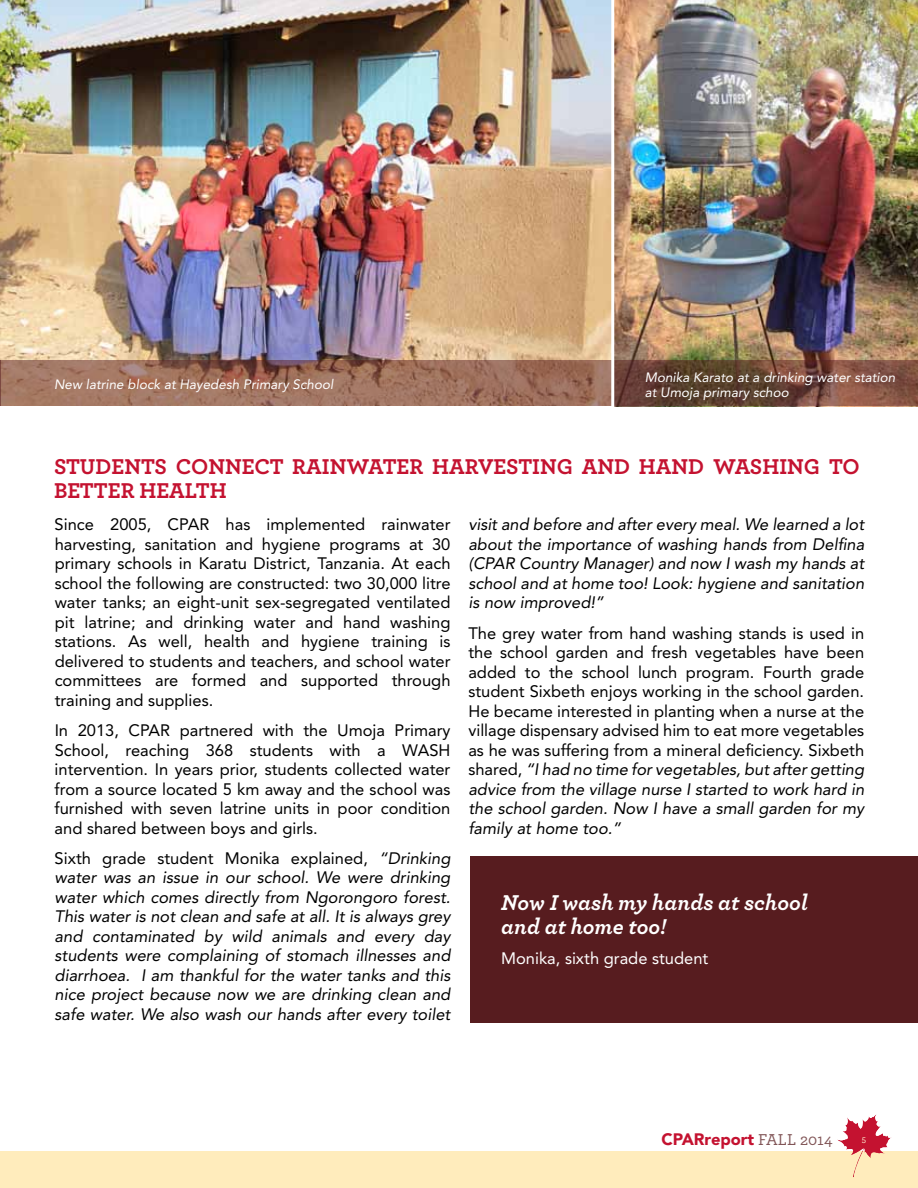
<style>
.page{position:relative;width:918px;height:1188px;background:#fff}
.page>*{position:absolute;margin:0;border:0;box-sizing:border-box;transform-origin:0 0}
.t1{font:700 22.5px/24px "Archer";color:#c41230}
.t2{font:italic 700 22.5px/24px "Archer";color:#fff}
.t3{font:16.5px/19.5px "Avenir";color:#000;text-align:justify}
.t4{font:italic 16.5px/19.5px "Avenir";color:#000;text-align:justify}
.t5{font:16.5px "Avenir";color:#fff}
.t6{font:900 16.5px "Avenir";color:#c41230}
.t7{font:italic 13.5px/15px "Avenir";color:#fff}
.t8{font:500 9px "Archer";color:#fff2d4}
.s1{font-style:normal}
.s2{font-style:italic}
.s3{font-family:"Archer";font-weight:500;color:#815557}
</style>
<div class="page">
<div style="left:0;top:1151px;width:918px;height:37px;background:#ffecbc"></div>
<img style="left:0;top:0;width:611px;height:361px">
<svg style="left:837px;top:1114px;width:55px;height:63px"></svg>
<img style="left:614px;top:0;width:304px;height:361px">
<svg style="left:0;top:361px;width:918px;height:45px;background:#8c6250"></svg>
<hr style="left:611px;top:0;width:3px;height:408px;background:#fff">
<div style="left:471px;top:856px;width:447px;height:167px;background:#571c1f"></div>
<p class="t7" style="left:54px;top:377px;width:281px">New latrine block at Hayedesh Primary School</p>
<p class="t7" style="left:645px;top:369px;width:252px">Monika Karato at a drinking water station at Umoja primary schoo</p>
<h1 class="t1" style="left:54px;top:453px;width:807px">STUDENTS CONNECT RAINWATER HARVESTING AND HAND WASHING TO<br>BETTER HEALTH</h1>
<p class="t3" style="left:55px;top:515px;width:397px">Since 2005, CPAR has implemented rainwater harvesting, sanitation and hygiene programs at 30 primary schools in Karatu District, Tanzania. At each school the following are constructed: two 30,000 litre water tanks; an eight-unit sex-segregated ventilated pit latrine; and drinking water and hand washing stations. As well, health and hygiene training is delivered to students and teachers, and school water committees are formed and supported through training and supplies.</p>
<p class="t3" style="left:55px;top:721px;width:397px">In 2013, CPAR partnered with the Umoja Primary School, reaching 368 students with a WASH intervention. In years prior, students collected water from a source located 5 km away and the school was furnished with seven latrine units in poor condition and shared between boys and girls.</p>
<p class="t4" style="left:55px;top:848px;width:397px"><span class="s1">Sixth grade student Monika explained,</span> “Drinking water was an issue in our school. We were drinking water which comes directly from Ngorongoro forest.<br>This water is not clean and safe at all. It is always grey and contaminated by wild animals and every day students were complaining of stomach illnesses and diarrhoea. I am thankful for the water tanks and this nice project because now we are drinking clean and safe water. We also wash our hands after every toilet</p>
<p class="t4" style="left:468px;top:515px;width:397px">visit and before and after every meal. We learned a lot about the importance of washing hands from Delfina (CPAR Country Manager) and now I wash my hands at school and at home too! Look: hygiene and sanitation is now improved!”</p>
<p class="t3" style="left:468px;top:623px;width:397px">The grey water from hand washing stands is used in the school garden and fresh vegetables have been added to the school lunch program. Fourth grade student Sixbeth enjoys working in the school garden.<br>He became interested in planting when a nurse at the village dispensary advised him to eat more vegetables as he was suffering from a mineral deficiency. Sixbeth shared, <span class="s2">“I had no time for vegetables, but after getting advice from the village nurse I started to work hard in the school garden. Now I have a small garden for my family at home too.”</span></p>
<h1 class="t2" style="left:501px;top:889px;width:308px">Now I wash my hands at school and at home too!</h1>
<p class="t5" style="left:501px;top:949px;width:209px">Monika, sixth grade student</p>
<p class="t6" style="left:662px;top:1129px;width:173px">CPARreport <span class="s3">FALL 2014</span></p>
<p class="t8" style="left:862px;top:1132px;width:6px">5</p>
</div>
